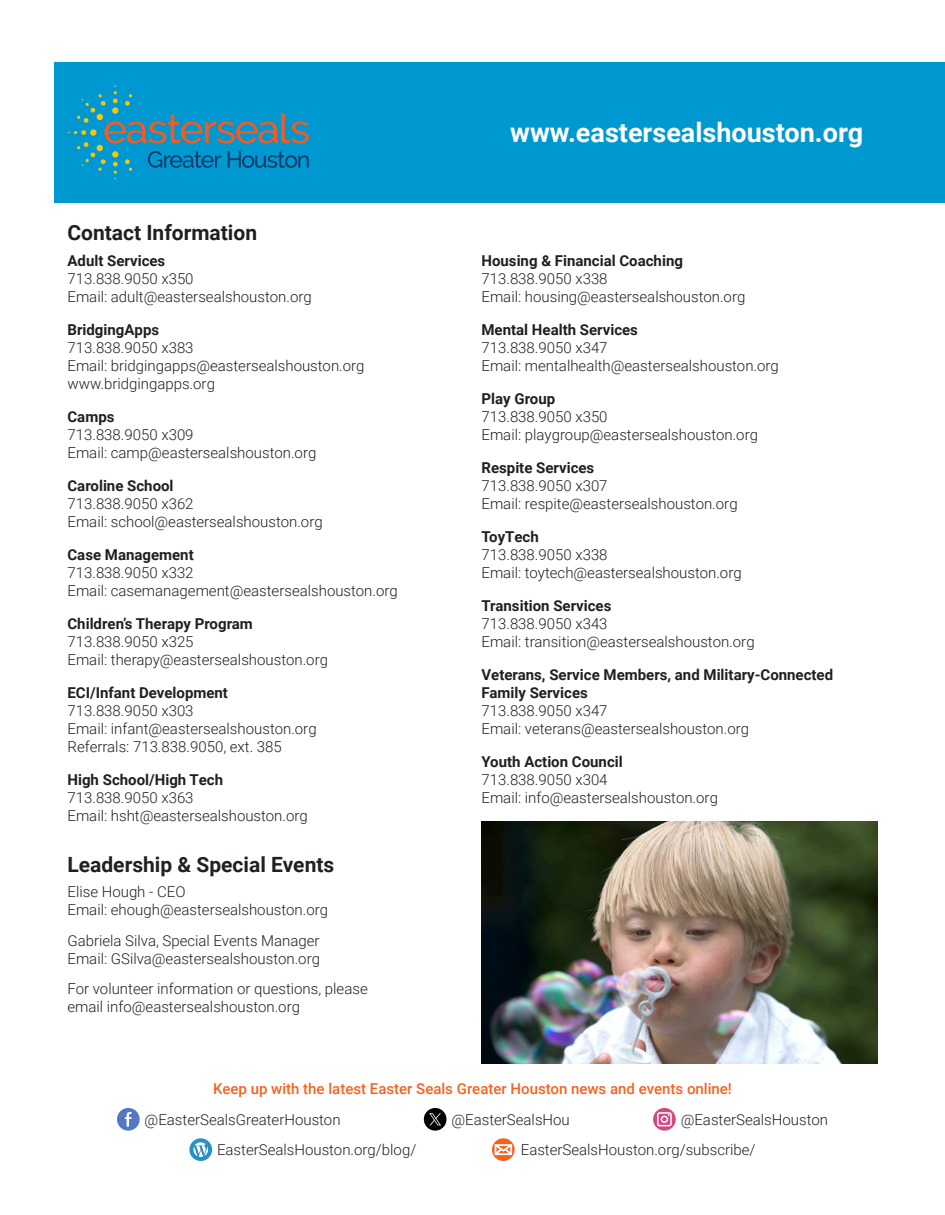
<style>
.page{position:relative;width:945px;height:1215px;background:#fff}
.page>*{position:absolute;margin:0;border:0;box-sizing:border-box;transform-origin:0 0}
.t1{font:700 27px "Roboto";color:#fff}
.t2{font:700 21px "Roboto";color:#231f20}
.t3{font:300 15px/18px "Roboto";color:#231f20}
.t4{font:700 15px "Roboto";color:#231f20}
.t5{font:500 15px "Roboto";color:#f26322}
</style>
<div class="page">
<div style="left:54px;top:62px;width:891px;height:141px;background:#0098d1"></div>
<svg style="left:68px;top:85px;width:241px;height:95px"></svg>
<img style="left:481px;top:822px;width:397px;height:242px">
<div style="left:117px;top:1108px;width:23px;height:23px;background:#5278c4;border-radius:50%"></div>
<svg style="left:125px;top:1112px;width:7px;height:15px"></svg>
<svg style="left:424px;top:1108px;width:23px;height:23px"></svg>
<svg style="left:189px;top:1138px;width:23px;height:23px"></svg>
<svg style="left:193px;top:1142px;width:15px;height:15px"></svg>
<svg style="left:653px;top:1108px;width:23px;height:23px"></svg>
<svg style="left:656px;top:1111px;width:17px;height:16px"></svg>
<svg style="left:492px;top:1138px;width:23px;height:23px"></svg>
<svg style="left:495px;top:1144px;width:17px;height:11px"></svg>
<p class="t2" style="left:68px;top:218px;width:191px">Contact Information</p>
<p class="t4" style="left:68px;top:250px;width:99px">Adult Services</p>
<p class="t3" style="left:68px;top:269px;width:128px">713.838.9050 x350</p>
<p class="t3" style="left:68px;top:287px;width:246px">Email: adult@eastersealshouston.org</p>
<p class="t4" style="left:68px;top:319px;width:93px">BridgingApps</p>
<p class="t3" style="left:68px;top:338px;width:128px">713.838.9050 x383</p>
<p class="t3" style="left:68px;top:356px;width:299px">Email: bridgingapps@eastersealshouston.org</p>
<p class="t3" style="left:68px;top:374px;width:149px">www.bridgingapps.org</p>
<p class="t4" style="left:68px;top:406px;width:48px">Camps</p>
<p class="t3" style="left:68px;top:425px;width:128px">713.838.9050 x309</p>
<p class="t3" style="left:68px;top:443px;width:250px">Email: camp@eastersealshouston.org</p>
<p class="t4" style="left:68px;top:475px;width:108px">Caroline School</p>
<p class="t3" style="left:68px;top:494px;width:128px">713.838.9050 x362</p>
<p class="t3" style="left:68px;top:512px;width:257px">Email: school@eastersealshouston.org</p>
<p class="t4" style="left:68px;top:544px;width:128px">Case Management</p>
<p class="t3" style="left:68px;top:563px;width:128px">713.838.9050 x332</p>
<p class="t3" style="left:68px;top:581px;width:332px">Email: casemanagement@eastersealshouston.org</p>
<p class="t4" style="left:68px;top:613px;width:187px">Children’s Therapy Program</p>
<p class="t3" style="left:68px;top:632px;width:128px">713.838.9050 x325</p>
<p class="t3" style="left:68px;top:650px;width:262px">Email: therapy@eastersealshouston.org</p>
<p class="t4" style="left:68px;top:682px;width:162px">ECI/Infant Development</p>
<p class="t3" style="left:68px;top:701px;width:128px">713.838.9050 x303</p>
<p class="t3" style="left:68px;top:719px;width:251px">Email: infant@eastersealshouston.org</p>
<p class="t3" style="left:68px;top:737px;width:216px">Referrals: 713.838.9050, ext. 385</p>
<p class="t4" style="left:68px;top:769px;width:157px">High School/High Tech</p>
<p class="t3" style="left:68px;top:788px;width:128px">713.838.9050 x363</p>
<p class="t3" style="left:68px;top:806px;width:242px">Email: hsht@eastersealshouston.org</p>
<p class="t2" style="left:68px;top:849px;width:268px">Leadership &amp; Special Events</p>
<p class="t3" style="left:68px;top:882px;width:262px">Elise Hough - CEO<br>Email: ehough@eastersealshouston.org</p>
<p class="t3" style="left:68px;top:931px;width:254px">Gabriela Silva, Special Events Manager</p>
<p class="t3" style="left:68px;top:949px;width:254px">Email: GSilva@eastersealshouston.org</p>
<p class="t3" style="left:68px;top:979px;width:302px">For volunteer information or questions, please email info@eastersealshouston.org</p>
<p class="t1" style="left:510px;top:114px;width:355px">www.eastersealshouston.org</p>
<p class="t4" style="left:482px;top:250px;width:203px">Housing &amp; Financial Coaching</p>
<p class="t3" style="left:482px;top:269px;width:128px">713.838.9050 x338</p>
<p class="t3" style="left:482px;top:287px;width:265px">Email: housing@eastersealshouston.org</p>
<p class="t4" style="left:482px;top:319px;width:158px">Mental Health Services</p>
<p class="t3" style="left:482px;top:338px;width:128px">713.838.9050 x347</p>
<p class="t3" style="left:482px;top:356px;width:299px">Email: mentalhealth@eastersealshouston.org</p>
<p class="t4" style="left:482px;top:388px;width:75px">Play Group</p>
<p class="t3" style="left:482px;top:407px;width:128px">713.838.9050 x350</p>
<p class="t3" style="left:482px;top:425px;width:278px">Email: playgroup@eastersealshouston.org</p>
<p class="t4" style="left:482px;top:457px;width:114px">Respite Services</p>
<p class="t3" style="left:482px;top:476px;width:128px">713.838.9050 x307</p>
<p class="t3" style="left:482px;top:494px;width:258px">Email: respite@eastersealshouston.org</p>
<p class="t4" style="left:482px;top:526px;width:59px">ToyTech</p>
<p class="t3" style="left:482px;top:545px;width:128px">713.838.9050 x338</p>
<p class="t3" style="left:482px;top:563px;width:262px">Email: toytech@eastersealshouston.org</p>
<p class="t4" style="left:482px;top:595px;width:131px">Transition Services</p>
<p class="t3" style="left:482px;top:614px;width:128px">713.838.9050 x343</p>
<p class="t3" style="left:482px;top:632px;width:275px">Email: transition@eastersealshouston.org</p>
<p class="t4" style="left:482px;top:664px;width:353px">Veterans, Service Members, and Military-Connected</p>
<p class="t4" style="left:482px;top:682px;width:108px">Family Services</p>
<p class="t3" style="left:482px;top:701px;width:128px">713.838.9050 x347</p>
<p class="t3" style="left:482px;top:719px;width:269px">Email: veterans@eastersealshouston.org</p>
<p class="t4" style="left:482px;top:751px;width:143px">Youth Action Council</p>
<p class="t3" style="left:482px;top:770px;width:128px">713.838.9050 x304</p>
<p class="t3" style="left:482px;top:788px;width:238px">Email: info@eastersealshouston.org</p>
<p class="t5" style="left:213px;top:1078px;width:520px">Keep up with the latest Easter Seals Greater Houston news and events online!</p>
<p class="t3" style="left:145px;top:1110px;width:197px">@EasterSealsGreaterHouston</p>
<p class="t3" style="left:452px;top:1110px;width:120px">@EasterSealsHou</p>
<p class="t3" style="left:217px;top:1140px;width:201px">EasterSealsHouston.org/blog/</p>
<p class="t3" style="left:681px;top:1110px;width:149px">@EasterSealsHouston</p>
<p class="t3" style="left:521px;top:1140px;width:236px">EasterSealsHouston.org/subscribe/</p>
</div>
